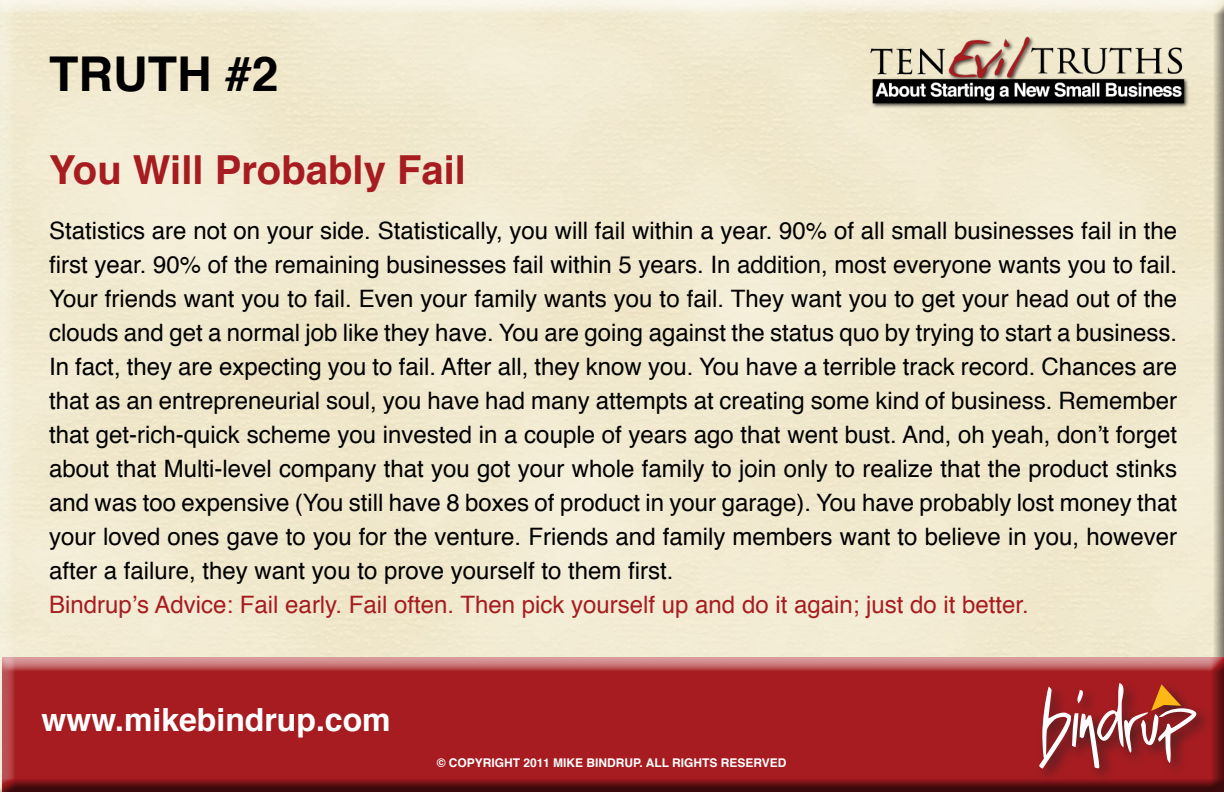
<style>
.page{position:relative;width:1224px;height:792px;background:#f1eacf}
.page>*{position:absolute;margin:0;border:0;box-sizing:border-box;transform-origin:0 0}
.t1{font:700 48px "Helvetica";color:#000}
.t2{font:700 40px "Helvetica";color:#a71c20}
.t3{font:700 32px "Helvetica";color:#fff}
.t4{font:24px/34px "Helvetica";color:#000;text-align:justify}
.t5{font:24px "Helvetica";color:#a71c20}
.t6{font:700 12px "Helvetica";color:#fff}
</style>
<div class="page">
<div style="left:1px;top:657px;width:1223px;height:135px;background:#231f20;opacity:.75"></div>
<img style="left:863px;top:32px;width:331px;height:79px">
<div style="left:1036px;top:679px;width:177px;height:106px;background:#231f20;opacity:.75"></div>
<svg style="left:1039px;top:683px;width:157px;height:85px;background:#ab4c4b"></svg>
<p class="t1" style="left:49px;top:35px;width:231px">TRUTH #2</p>
<p class="t2" style="left:49px;top:137px;width:418px">You Will Probably Fail</p>
<p class="t4" style="left:49px;top:214px;width:1130px">Statistics are not on your side. Statistically, you will fail within a year. 90% of all small businesses fail in the first year. 90% of the remaining businesses fail within 5 years. In addition, most everyone wants you to fail.<br>Your friends want you to fail. Even your family wants you to fail. They want you to get your head out of the clouds and get a normal job like they have. You are going against the status quo by trying to start a business.<br>In fact, they are expecting you to fail. After all, they know you. You have a terrible track record. Chances are that as an entrepreneurial soul, you have had many attempts at creating some kind of business. Remember that get-rich-quick scheme you invested in a couple of years ago that went bust. And, oh yeah, don’t forget about that Multi-level company that you got your whole family to join only to realize that the product stinks and was too expensive (You still have 8 boxes of product in your garage). You have probably lost money that your loved ones gave to you for the venture. Friends and family members want to believe in you, however after a failure, they want you to prove yourself to them first.</p>
<p class="t5" style="left:49px;top:586px;width:981px">Bindrup’s Advice: Fail early. Fail often. Then pick yourself up and do it again; just do it better.</p>
<h3 class="t3" style="left:42px;top:694px;width:351px">www.mikebindrup.com</h3>
<p class="t6" style="left:437px;top:754px;width:351px">© COPYRIGHT 2011 MIKE BINDRUP. ALL RIGHTS RESERVED</p>
</div>
